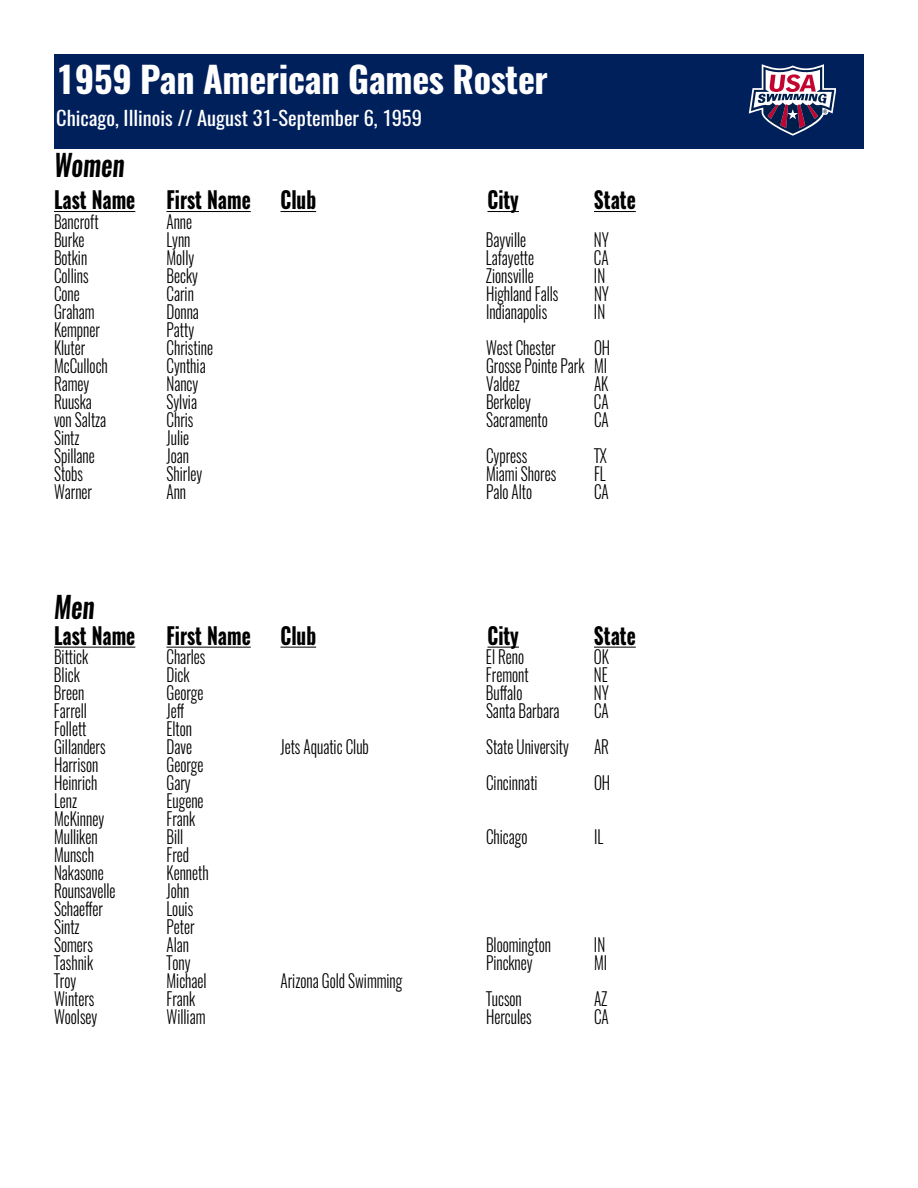
<style>
.page{position:relative;width:918px;height:1188px;background:#fff}
.page>*{position:absolute;margin:0;border:0;box-sizing:border-box;transform-origin:0 0}
.t1{font:700 36px "Oswald";letter-spacing:-.01em;color:#fff}
.t2{font:italic 600 29.7px "Oswald";color:#000;scale:.84 1}
.t3{font:700 23.1px "Oswald";color:#000;scale:.84 1}
.t4{font:19.5px "Oswald";color:#fff;scale:1.05 1}
.t5{font:300 18.15px "Oswald";color:#000;scale:.84 1}
</style>
<div class="page">
<hr style="left:54px;top:211px;width:81px;height:1px;background:#000">
<hr style="left:166px;top:211px;width:85px;height:1px;background:#000">
<hr style="left:280px;top:211px;width:36px;height:1px;background:#000">
<hr style="left:488px;top:211px;width:31px;height:1px;background:#000">
<hr style="left:594px;top:211px;width:42px;height:1px;background:#000">
<hr style="left:54px;top:647px;width:81px;height:1px;background:#000">
<hr style="left:166px;top:647px;width:85px;height:1px;background:#000">
<hr style="left:280px;top:647px;width:36px;height:1px;background:#000">
<hr style="left:488px;top:647px;width:31px;height:1px;background:#000">
<hr style="left:594px;top:647px;width:42px;height:1px;background:#000">
<div style="left:54px;top:54px;width:810px;height:94px;background:#00205c"></div>
<svg style="left:749px;top:64px;width:87px;height:72px"></svg>
<h1 class="t1" style="left:56px;top:55px;width:493px">1959 Pan American Games Roster</h1>
<p class="t4" style="left:56px;top:104px;width:350px">Chicago, Illinois // August 31-September 6, 1959</p>
<h2 class="t2" style="left:54px;top:144px;width:86px">Women</h2>
<p class="t3" style="left:54px;top:184px;width:98px">Last Name</p>
<p class="t3" style="left:167px;top:184px;width:102px">First Name</p>
<p class="t3" style="left:281px;top:184px;width:44px">Club</p>
<p class="t3" style="left:488px;top:184px;width:39px">City</p>
<p class="t3" style="left:594px;top:184px;width:51px">State</p>
<p class="t5" style="left:54px;top:209px;width:55px">Bancroft</p>
<p class="t5" style="left:166px;top:209px;width:32px">Anne</p>
<p class="t5" style="left:54px;top:227px;width:38px">Burke</p>
<p class="t5" style="left:166px;top:227px;width:30px">Lynn</p>
<p class="t5" style="left:486px;top:227px;width:49px">Bayville</p>
<p class="t5" style="left:594px;top:227px;width:19px">NY</p>
<p class="t5" style="left:54px;top:245px;width:41px">Botkin</p>
<p class="t5" style="left:166px;top:245px;width:34px">Molly</p>
<p class="t5" style="left:486px;top:245px;width:59px">Lafayette</p>
<p class="t5" style="left:594px;top:245px;width:19px">CA</p>
<p class="t5" style="left:54px;top:263px;width:43px">Collins</p>
<p class="t5" style="left:166px;top:263px;width:39px">Becky</p>
<p class="t5" style="left:486px;top:263px;width:58px">Zionsville</p>
<p class="t5" style="left:594px;top:263px;width:15px">IN</p>
<p class="t5" style="left:54px;top:281px;width:32px">Cone</p>
<p class="t5" style="left:166px;top:281px;width:34px">Carin</p>
<p class="t5" style="left:486px;top:281px;width:88px">Highland Falls</p>
<p class="t5" style="left:594px;top:281px;width:19px">NY</p>
<p class="t5" style="left:54px;top:299px;width:50px">Graham</p>
<p class="t5" style="left:167px;top:299px;width:40px">Donna</p>
<p class="t5" style="left:486px;top:299px;width:74px">Indianapolis</p>
<p class="t5" style="left:594px;top:299px;width:15px">IN</p>
<p class="t5" style="left:54px;top:317px;width:56px">Kempner</p>
<p class="t5" style="left:166px;top:317px;width:34px">Patty</p>
<p class="t5" style="left:54px;top:335px;width:39px">Kluter</p>
<p class="t5" style="left:167px;top:335px;width:57px">Christine</p>
<p class="t5" style="left:486px;top:335px;width:85px">West Chester</p>
<p class="t5" style="left:594px;top:335px;width:21px">OH</p>
<p class="t5" style="left:54px;top:353px;width:66px">McCulloch</p>
<p class="t5" style="left:167px;top:353px;width:48px">Cynthia</p>
<p class="t5" style="left:486px;top:353px;width:146px">Grosse Pointe Park MI</p>
<p class="t5" style="left:54px;top:371px;width:44px">Ramey</p>
<p class="t5" style="left:167px;top:371px;width:39px">Nancy</p>
<p class="t5" style="left:486px;top:371px;width:42px">Valdez</p>
<p class="t5" style="left:594px;top:371px;width:19px">AK</p>
<p class="t5" style="left:54px;top:389px;width:47px">Ruuska</p>
<p class="t5" style="left:167px;top:389px;width:38px">Sylvia</p>
<p class="t5" style="left:486px;top:389px;width:55px">Berkeley</p>
<p class="t5" style="left:594px;top:389px;width:19px">CA</p>
<p class="t5" style="left:54px;top:407px;width:64px">von Saltza</p>
<p class="t5" style="left:167px;top:407px;width:34px">Chris</p>
<p class="t5" style="left:486px;top:407px;width:75px">Sacramento</p>
<p class="t5" style="left:594px;top:407px;width:19px">CA</p>
<p class="t5" style="left:54px;top:425px;width:32px">Sintz</p>
<p class="t5" style="left:167px;top:425px;width:28px">Julie</p>
<p class="t5" style="left:54px;top:443px;width:50px">Spillane</p>
<p class="t5" style="left:167px;top:443px;width:28px">Joan</p>
<p class="t5" style="left:486px;top:443px;width:51px">Cypress</p>
<p class="t5" style="left:594px;top:443px;width:17px">TX</p>
<p class="t5" style="left:54px;top:461px;width:36px">Stobs</p>
<p class="t5" style="left:167px;top:461px;width:44px">Shirley</p>
<p class="t5" style="left:486px;top:461px;width:85px">Miami Shores</p>
<p class="t5" style="left:594px;top:461px;width:15px">FL</p>
<p class="t5" style="left:54px;top:479px;width:47px">Warner</p>
<p class="t5" style="left:167px;top:479px;width:25px">Ann</p>
<p class="t5" style="left:486px;top:479px;width:56px">Palo Alto</p>
<p class="t5" style="left:594px;top:479px;width:19px">CA</p>
<h2 class="t2" style="left:54px;top:587px;width:50px">Men</h2>
<p class="t3" style="left:54px;top:619px;width:98px">Last Name</p>
<p class="t3" style="left:167px;top:619px;width:102px">First Name</p>
<p class="t3" style="left:281px;top:619px;width:44px">Club</p>
<p class="t3" style="left:488px;top:619px;width:39px">City</p>
<p class="t3" style="left:594px;top:619px;width:51px">State</p>
<p class="t5" style="left:54px;top:645px;width:42px">Bittick</p>
<p class="t5" style="left:166px;top:645px;width:48px">Charles</p>
<p class="t5" style="left:486px;top:645px;width:47px">El Reno</p>
<p class="t5" style="left:594px;top:645px;width:20px">OK</p>
<p class="t5" style="left:54px;top:663px;width:32px">Blick</p>
<p class="t5" style="left:166px;top:663px;width:29px">Dick</p>
<p class="t5" style="left:486px;top:663px;width:52px">Fremont</p>
<p class="t5" style="left:594px;top:663px;width:18px">NE</p>
<p class="t5" style="left:54px;top:681px;width:38px">Breen</p>
<p class="t5" style="left:166px;top:681px;width:46px">George</p>
<p class="t5" style="left:486px;top:681px;width:45px">Buffalo</p>
<p class="t5" style="left:594px;top:681px;width:19px">NY</p>
<p class="t5" style="left:54px;top:699px;width:41px">Farrell</p>
<p class="t5" style="left:166px;top:699px;width:23px">Jeff</p>
<p class="t5" style="left:486px;top:699px;width:89px">Santa Barbara</p>
<p class="t5" style="left:594px;top:699px;width:19px">CA</p>
<p class="t5" style="left:54px;top:717px;width:40px">Follett</p>
<p class="t5" style="left:167px;top:717px;width:32px">Elton</p>
<p class="t5" style="left:54px;top:735px;width:63px">Gillanders</p>
<p class="t5" style="left:167px;top:735px;width:32px">Dave</p>
<p class="t5" style="left:281px;top:735px;width:107px">Jets Aquatic Club</p>
<p class="t5" style="left:486px;top:735px;width:100px">State University</p>
<p class="t5" style="left:594px;top:735px;width:19px">AR</p>
<p class="t5" style="left:54px;top:753px;width:54px">Harrison</p>
<p class="t5" style="left:167px;top:753px;width:46px">George</p>
<p class="t5" style="left:54px;top:771px;width:53px">Heinrich</p>
<p class="t5" style="left:167px;top:771px;width:30px">Gary</p>
<p class="t5" style="left:486px;top:771px;width:63px">Cincinnati</p>
<p class="t5" style="left:594px;top:771px;width:21px">OH</p>
<p class="t5" style="left:54px;top:789px;width:29px">Lenz</p>
<p class="t5" style="left:167px;top:789px;width:46px">Eugene</p>
<p class="t5" style="left:54px;top:807px;width:61px">McKinney</p>
<p class="t5" style="left:167px;top:807px;width:36px">Frank</p>
<p class="t5" style="left:54px;top:825px;width:53px">Mulliken</p>
<p class="t5" style="left:167px;top:825px;width:22px">Bill</p>
<p class="t5" style="left:486px;top:825px;width:51px">Chicago</p>
<p class="t5" style="left:594px;top:825px;width:12px">IL</p>
<p class="t5" style="left:54px;top:843px;width:49px">Munsch</p>
<p class="t5" style="left:167px;top:843px;width:28px">Fred</p>
<p class="t5" style="left:54px;top:861px;width:61px">Nakasone</p>
<p class="t5" style="left:167px;top:861px;width:52px">Kenneth</p>
<p class="t5" style="left:54px;top:879px;width:75px">Rounsavelle</p>
<p class="t5" style="left:167px;top:879px;width:29px">John</p>
<p class="t5" style="left:54px;top:897px;width:60px">Schaeffer</p>
<p class="t5" style="left:167px;top:897px;width:33px">Louis</p>
<p class="t5" style="left:54px;top:915px;width:32px">Sintz</p>
<p class="t5" style="left:167px;top:915px;width:35px">Peter</p>
<p class="t5" style="left:54px;top:933px;width:48px">Somers</p>
<p class="t5" style="left:167px;top:933px;width:28px">Alan</p>
<p class="t5" style="left:486px;top:933px;width:79px">Bloomington</p>
<p class="t5" style="left:594px;top:933px;width:15px">IN</p>
<p class="t5" style="left:54px;top:951px;width:48px">Tashnik</p>
<p class="t5" style="left:167px;top:951px;width:30px">Tony</p>
<p class="t5" style="left:486px;top:951px;width:57px">Pinckney</p>
<p class="t5" style="left:594px;top:951px;width:17px">MI</p>
<p class="t5" style="left:54px;top:969px;width:28px">Troy</p>
<p class="t5" style="left:167px;top:969px;width:49px">Michael</p>
<p class="t5" style="left:281px;top:969px;width:147px">Arizona Gold Swimming</p>
<p class="t5" style="left:54px;top:987px;width:50px">Winters</p>
<p class="t5" style="left:167px;top:987px;width:36px">Frank</p>
<p class="t5" style="left:486px;top:987px;width:44px">Tucson</p>
<p class="t5" style="left:594px;top:987px;width:17px">AZ</p>
<p class="t5" style="left:54px;top:1005px;width:53px">Woolsey</p>
<p class="t5" style="left:167px;top:1005px;width:48px">William</p>
<p class="t5" style="left:486px;top:1005px;width:56px">Hercules</p>
<p class="t5" style="left:594px;top:1005px;width:19px">CA</p>
</div>
